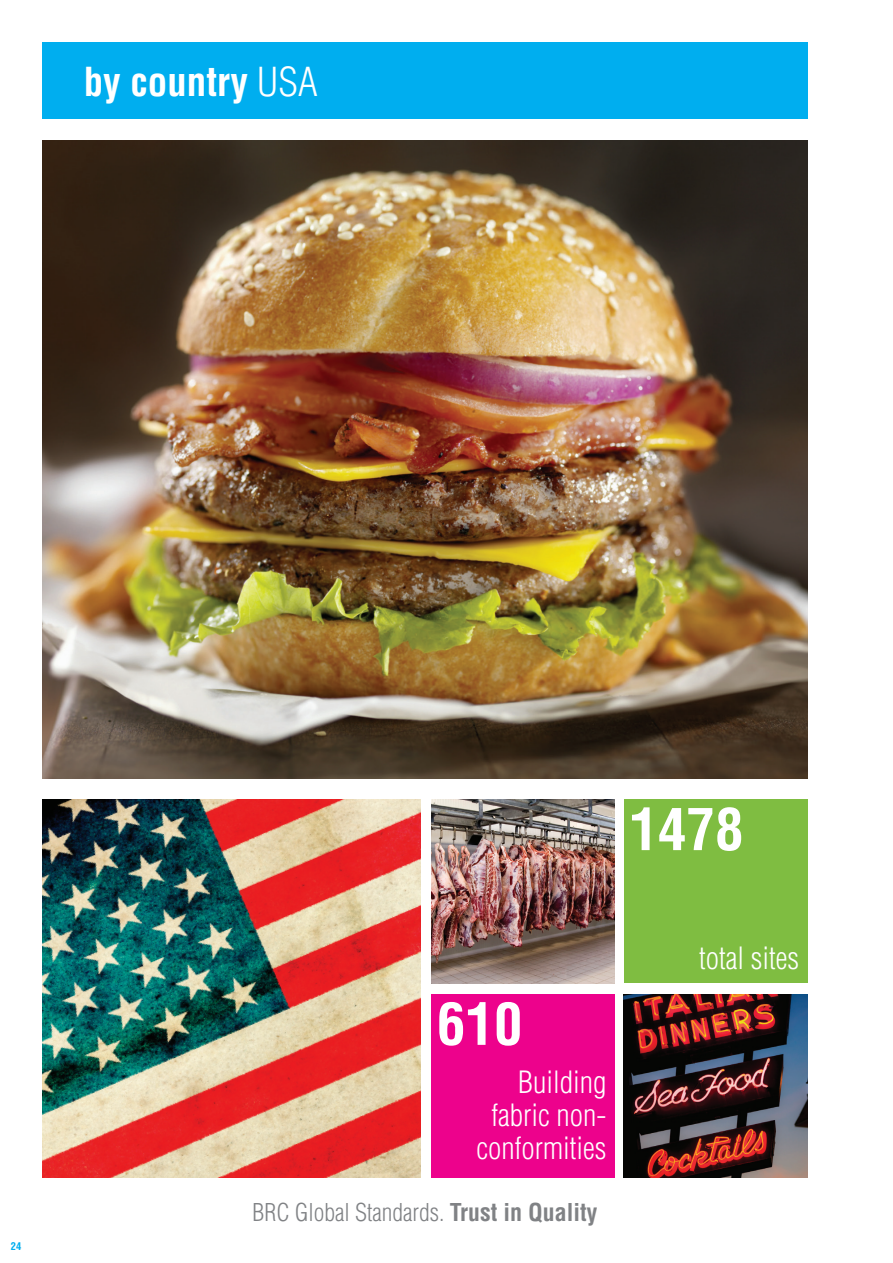
<style>
.page{position:relative;width:893px;height:1263px;background:#fff}
.page>*{position:absolute;margin:0;border:0;box-sizing:border-box;transform-origin:0 0}
.t1{font:700 condensed 57px "Helvetica";color:#fff}
.t2{font:700 condensed 39px "Helvetica";color:#fff}
.t3{font:300 condensed 30px/33px "Helvetica";color:#fff;text-align:right}
.t4{font:300 condensed 24px "Helvetica";color:#808285}
.t5{font:700 condensed 10.5px "Helvetica";color:#00aeef}
.s1{font-weight:300}
.s2{font-weight:700}
</style>
<div class="page">
<div style="left:43px;top:43px;width:765px;height:76px;background:#00aeef"></div>
<img style="left:43px;top:140px;width:765px;height:638px">
<img style="left:43px;top:799px;width:378px;height:379px">
<div style="left:431px;top:994px;width:184px;height:184px;background:#ed028c"></div>
<img style="left:624px;top:994px;width:183px;height:184px">
<img style="left:431px;top:799px;width:184px;height:184px">
<div style="left:624px;top:799px;width:183px;height:184px;background:#7fbd41"></div>
<h2 class="t2" style="left:84px;top:58px;width:235px">by country <span class="s1">USA</span></h2>
<p class="t5" style="left:11px;top:1240px;width:12px">24</p>
<h1 class="t1" style="left:629px;top:794px;width:115px">1478</h1>
<h1 class="t1" style="left:437px;top:988px;width:87px">610</h1>
<p class="t3" style="left:476px;top:1065px;width:131px">Building fabric non&shy;conformities</p>
<p class="t4" style="left:253px;top:1197px;width:346px">BRC Global Standards. <span class="s2">Trust in Quality</span></p>
<p class="t3" style="left:699px;top:941px;width:101px">total sites</p>
</div>
